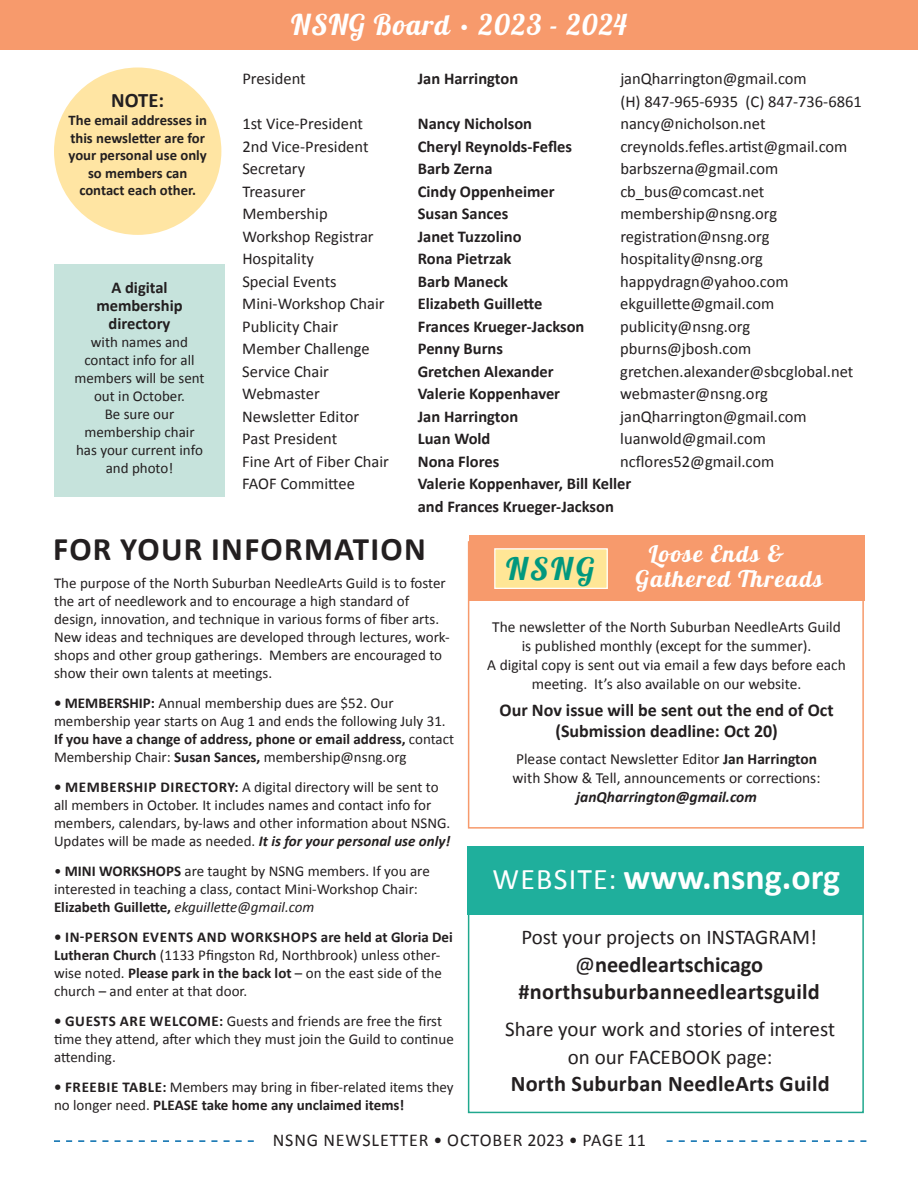
<style>
.page{position:relative;width:918px;height:1188px;background:#fff}
.page>*{position:absolute;margin:0;border:0;box-sizing:border-box;transform-origin:0 0}
.t1{font:700 36px "Calibri";color:#fff}
.t2{font:700 33px "Calibri";letter-spacing:.04em;color:#231f20}
.t3{font:30.9px "Lobster 1.4";color:#00987e;scale:1.04 1}
.t4{font:28.5px "Lobster 1.4";letter-spacing:.04em;color:#fff}
.t5{font:22.95px "Lobster 1.4";letter-spacing:.06em;color:#fff;scale:1.04 1}
.t6{font:700 22.35px/27.6px "Calibri";letter-spacing:.01em;color:#231f20;text-align:center}
.t7{font:21px/27.6px "Calibri";color:#231f20;text-align:center}
.t8{font:700 20.55px "Calibri";color:#231f20}
.t9{font:700 18px/21px "Calibri";color:#231f20;text-align:center}
.t10{font:18px "Calibri";letter-spacing:.05em;color:#231f20}
.t11{font:16.5px/22.5px "Calibri";color:#231f20}
.t12{font:700 16.5px/18px "Calibri";color:#231f20}
.t13{font:15.45px/18.9px "Calibri";color:#231f20;text-align:center}
.t14{font:italic 700 15.45px "Calibri";color:#231f20}
.t15{font:15px/18px "Calibri";color:#231f20}
.t16{font:700 14.7px/17.7px "Calibri";color:#231f20;text-align:center}
.s1{font-weight:700}
.s2{font-weight:700;font-style:italic}
.s3{font-style:italic}
.s4{font-weight:400;font-size:30px}
.s5{font-weight:400}
</style>
<div class="page">
<div style="left:468px;top:850px;width:396px;height:263px;border:2px solid #20a88e"></div>
<div style="left:0;top:0;width:918px;height:50px;background:#f79a6c"></div>
<div style="left:468px;top:541px;width:396px;height:288px;border:2px solid #f79a6c"></div>
<div style="left:469px;top:536px;width:396px;height:66px;background:#f79a6c"></div>
<div style="left:495px;top:549px;width:112px;height:39px;background:#ffe696"></div>
<div style="left:494px;top:548px;width:114px;height:41px;border:1px solid #fff"></div>
<div style="left:468px;top:846px;width:396px;height:68px;background:#1faf9c"></div>
<svg style="left:54px;top:1140px;width:200px;height:2px"></svg>
<svg style="left:667px;top:1140px;width:199px;height:2px"></svg>
<div style="left:54px;top:264px;width:171px;height:233px;background:#c6e3dc"></div>
<div style="left:54px;top:67px;width:167px;height:168px;background:#ffe5a3;border-radius:50%"></div>
<h3 class="t8" style="left:111px;top:87px;width:54px">NOTE:</h3>
<p class="t16" style="left:69px;top:111px;width:140px">The email addresses in this newsletter are for your personal use only so members can contact each other.</p>
<p class="t12" style="left:96px;top:278px;width:88px;text-align:center">A digital membership directory</p>
<p class="t15" style="left:74px;top:333px;width:132px;text-align:center">with names and contact info for all members will be sent out in October.<br>Be sure our membership chair has your current info and photo!</p>
<h3 class="t4" style="left:291px;top:7px;width:337px">NSNG Board • 2023 - 2024</h3>
<p class="t11" style="left:242px;top:68px;width:65px">President</p>
<p class="t12" style="left:418px;top:70px;width:102px">Jan Harrington</p>
<p class="t11" style="left:620px;top:68px;width:243px">janQharrington@gmail.com<br>(H) 847-965-6935 (C) 847-736-6861</p>
<p class="t11" style="left:242px;top:113px;width:122px">1st Vice-President</p>
<p class="t12" style="left:418px;top:115px;width:116px">Nancy Nicholson</p>
<p class="t11" style="left:620px;top:113px;width:147px">nancy@nicholson.net</p>
<p class="t11" style="left:242px;top:135px;width:128px">2nd Vice-President</p>
<p class="t12" style="left:418px;top:137px;width:156px">Cheryl Reynolds-Fefles</p>
<p class="t11" style="left:620px;top:135px;width:229px">creynolds.fefles.artist@gmail.com</p>
<p class="t11" style="left:242px;top:158px;width:64px">Secretary</p>
<p class="t12" style="left:418px;top:160px;width:76px">Barb Zerna</p>
<p class="t11" style="left:620px;top:158px;width:159px">barbszerna@gmail.com</p>
<p class="t11" style="left:242px;top:180px;width:65px">Treasurer</p>
<p class="t12" style="left:418px;top:182px;width:138px">Cindy Oppenheimer</p>
<p class="t11" style="left:620px;top:180px;width:146px">cb_bus@comcast.net</p>
<p class="t11" style="left:242px;top:203px;width:87px">Membership</p>
<p class="t12" style="left:418px;top:205px;width:92px">Susan Sances</p>
<p class="t11" style="left:620px;top:203px;width:158px">membership@nsng.org</p>
<p class="t11" style="left:242px;top:225px;width:133px">Workshop Registrar</p>
<p class="t12" style="left:418px;top:227px;width:105px">Janet Tuzzolino</p>
<p class="t11" style="left:620px;top:225px;width:151px">registration@nsng.org</p>
<p class="t11" style="left:242px;top:248px;width:73px">Hospitality</p>
<p class="t12" style="left:418px;top:250px;width:95px">Rona Pietrzak</p>
<p class="t11" style="left:620px;top:248px;width:144px">hospitality@nsng.org</p>
<p class="t11" style="left:242px;top:270px;width:96px">Special Events</p>
<p class="t12" style="left:418px;top:272px;width:92px">Barb Maneck</p>
<p class="t11" style="left:620px;top:270px;width:170px">happydragn@yahoo.com</p>
<p class="t11" style="left:242px;top:293px;width:144px">Mini-Workshop Chair</p>
<p class="t12" style="left:418px;top:295px;width:126px">Elizabeth Guillette</p>
<p class="t11" style="left:620px;top:293px;width:156px">ekguillette@gmail.com</p>
<p class="t11" style="left:242px;top:315px;width:97px">Publicity Chair</p>
<p class="t12" style="left:418px;top:317px;width:168px">Frances Krueger-Jackson</p>
<p class="t11" style="left:620px;top:315px;width:131px">publicity@nsng.org</p>
<p class="t11" style="left:242px;top:338px;width:129px">Member Challenge</p>
<p class="t12" style="left:418px;top:340px;width:87px">Penny Burns</p>
<p class="t11" style="left:620px;top:338px;width:132px">pburns@jbosh.com</p>
<p class="t11" style="left:242px;top:360px;width:88px">Service Chair</p>
<p class="t12" style="left:418px;top:362px;width:137px">Gretchen Alexander</p>
<p class="t11" style="left:620px;top:360px;width:235px">gretchen.alexander@sbcglobal.net</p>
<p class="t11" style="left:242px;top:383px;width:79px">Webmaster</p>
<p class="t12" style="left:418px;top:385px;width:144px">Valerie Koppenhaver</p>
<p class="t11" style="left:620px;top:383px;width:149px">webmaster@nsng.org</p>
<p class="t11" style="left:242px;top:405px;width:118px">Newsletter Editor</p>
<p class="t12" style="left:418px;top:407px;width:102px">Jan Harrington</p>
<p class="t11" style="left:620px;top:405px;width:188px">janQharrington@gmail.com</p>
<p class="t11" style="left:242px;top:428px;width:97px">Past President</p>
<p class="t12" style="left:418px;top:430px;width:74px">Luan Wold</p>
<p class="t11" style="left:620px;top:428px;width:147px">luanwold@gmail.com</p>
<p class="t11" style="left:242px;top:450px;width:148px">Fine Art of Fiber Chair</p>
<p class="t12" style="left:418px;top:452px;width:83px">Nona Flores</p>
<p class="t11" style="left:620px;top:450px;width:156px">ncflores52@gmail.com</p>
<p class="t11" style="left:242px;top:473px;width:114px">FAOF Committee</p>
<p class="t12" style="left:418px;top:473px;width:215px;line-height:22.5px">Valerie Koppenhaver, Bill Keller and Frances Krueger-Jackson</p>
<h2 class="t2" style="left:53px;top:528px;width:374px">FOR YOUR INFORMATION</h2>
<p class="t15" style="left:54px;top:574px;width:397px">The purpose of the North Suburban NeedleArts Guild is to foster the art of needlework and to encourage a high standard of design, innovation, and technique in various forms of fiber arts.<br>New ideas and techniques are developed through lectures, work&shy;shops and other group gatherings. Members are encouraged to show their own talents at meetings.</p>
<p class="t15" style="left:54px;top:694px;width:402px"><span class="s1">• MEMBERSHIP:</span> Annual membership dues are $52. Our membership year starts on Aug 1 and ends the following July 31.<br><span class="s1">If you have a change of address, phone or email address,</span> contact Membership Chair: <span class="s1">Susan Sances,</span> membership@nsng.org</p>
<p class="t15" style="left:54px;top:778px;width:398px"><span class="s1">• MEMBERSHIP DIRECTORY:</span> A digital directory will be sent to all members in October. It includes names and contact info for members, calendars, by-laws and other information about NSNG.<br>Updates will be made as needed. <span class="s2">It is for your personal use only!</span></p>
<p class="t15" style="left:54px;top:862px;width:377px">• <span class="s1">MINI WORKSHOPS</span> are taught by NSNG members. If you are interested in teaching a class, contact Mini-Workshop Chair:<br><span class="s1">Elizabeth Guillette,</span> <span class="s3">ekguillette@gmail.com</span></p>
<p class="t15" style="left:54px;top:928px;width:400px"><span class="s1">• IN-PERSON EVENTS AND WORKSHOPS are held at Gloria Dei Lutheran Church</span> (1133 Pfingston Rd, Northbrook) unless other&shy;wise noted. <span class="s1">Please park in the back lot</span> – on the east side of the church – and enter at that door.</p>
<p class="t15" style="left:54px;top:1012px;width:401px"><span class="s1">• GUESTS ARE WELCOME:</span> Guests and friends are free the first time they attend, after which they must join the Guild to continue attending.</p>
<p class="t15" style="left:54px;top:1078px;width:401px"><span class="s1">• FREEBIE TABLE:</span> Members may bring in fiber-related items they no longer need. <span class="s1">PLEASE take home any unclaimed items!</span></p>
<h3 class="t5" style="left:649px;top:539px;width:132px">Loose Ends &amp;</h3>
<h3 class="t3" style="left:506px;top:549px;width:87px">NSNG</h3>
<h3 class="t5" style="left:636px;top:564px;width:181px">Gathered Threads</h3>
<p class="t13" style="left:487px;top:618px;width:360px">The newsletter of the North Suburban NeedleArts Guild is published monthly (except for the summer).<br>A digital copy is sent out via email a few days before each meeting. It’s also available on our website.</p>
<p class="t9" style="left:500px;top:700px;width:336px">Our Nov issue will be sent out the end of Oct (Submission deadline: Oct 20)</p>
<p class="t13" style="left:513px;top:750px;width:309px;text-align:left">Please contact Newsletter Editor <span class="s1">Jan Harrington </span>with Show &amp; Tell, announcements or corrections:</p>
<p class="t14" style="left:576px;top:787px;width:182px">janQharrington@gmail.com</p>
<h1 class="t1" style="left:493px;top:854px;width:349px"><span class="s4">WEBSITE:</span> www.nsng.org</h1>
<h3 class="t7" style="left:521px;top:924px;width:297px">Post your projects on INSTAGRAM!</h3>
<h3 class="t6" style="left:519px;top:951px;width:303px"><span class="s5">@</span>needleartschicago #northsuburbanneedleartsguild</h3>
<h3 class="t7" style="left:505px;top:1016px;width:331px">Share your work and stories of interest on our FACEBOOK page:</h3>
<h3 class="t6" style="left:511px;top:1070px;width:320px">North Suburban NeedleArts Guild</h3>
<p class="t10" style="left:273px;top:1129px;width:375px">NSNG NEWSLETTER • OCTOBER 2023 • PAGE 11</p>
</div>
